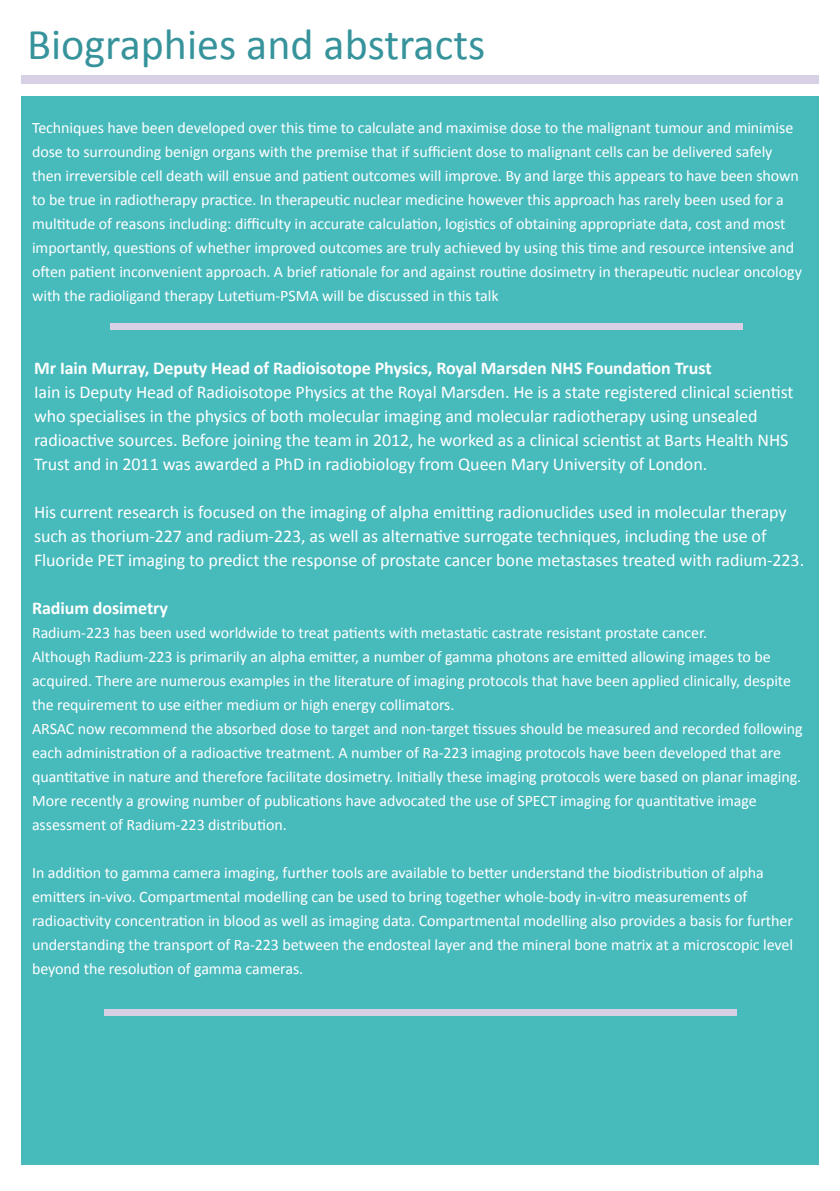
<style>
.page{position:relative;width:840px;height:1191px;background:#fff}
.page>*{position:absolute;margin:0;border:0;box-sizing:border-box;transform-origin:0 0}
.t1{font:44px "Calibri";color:#37939b}
.t2{font:18px/24px "Calibri";letter-spacing:-.005em;color:#fff}
.t3{font:700 18px "Calibri";letter-spacing:-.005em;color:#fff}
.t4{font:16px/24px "Calibri";letter-spacing:-.005em;color:#fff}
</style>
<div class="page">
<div style="left:21px;top:96px;width:797px;height:1068px;background:#47babc"></div>
<div style="left:21px;top:75px;width:797px;height:9px;background:#d8d1e6"></div>
<div style="left:110px;top:324px;width:632px;height:6px;background:#d8d1e6"></div>
<div style="left:104px;top:1009px;width:631px;height:6px;background:#d8d1e6"></div>
<p class="t1" style="left:27px;top:17px;width:459px">Biographies and abstracts</p>
<p class="t4" style="left:32px;top:115px;width:771px">Techniques have been developed over this time to calculate and maximise dose to the malignant tumour and minimise dose to surrounding benign organs with the premise that if sufficient dose to malignant cells can be delivered safely then irreversible cell death will ensue and patient outcomes will improve. By and large this appears to have been shown to be true in radiotherapy practice. In therapeutic nuclear medicine however this approach has rarely been used for a multitude of reasons including: difficulty in accurate calculation, logistics of obtaining appropriate data, cost and most importantly, questions of whether improved outcomes are truly achieved by using this time and resource intensive and often patient inconvenient approach. A brief rationale for and against routine dosimetry in therapeutic nuclear oncology with the radioligand therapy Lutetium-PSMA will be discussed in this talk</p>
<p class="t3" style="left:34px;top:356px;width:678px">Mr Iain Murray, Deputy Head of Radioisotope Physics, Royal Marsden NHS Foundation Trust</p>
<p class="t2" style="left:34px;top:380px;width:760px">Iain is Deputy Head of Radioisotope Physics at the Royal Marsden. He is a state registered clinical scientist who specialises in the physics of both molecular imaging and molecular radiotherapy using unsealed radioactive sources. Before joining the team in 2012, he worked as a clinical scientist at Barts Health NHS Trust and in 2011 was awarded a PhD in radiobiology from Queen Mary University of London.</p>
<p class="t2" style="left:34px;top:500px;width:771px">His current research is focused on the imaging of alpha emitting radionuclides used in molecular therapy such as thorium-227 and radium-223, as well as alternative surrogate techniques, including the use of<br>Fluoride PET imaging to predict the response of prostate cancer bone metastases treated with radium-223.</p>
<p class="t3" style="left:32px;top:596px;width:137px">Radium dosimetry</p>
<p class="t4" style="left:32px;top:620px;width:676px">Radium-223 has been used worldwide to treat patients with metastatic castrate resistant prostate cancer.</p>
<p class="t4" style="left:32px;top:644px;width:760px">Although Radium-223 is primarily an alpha emitter, a number of gamma photons are emitted allowing images to be acquired. There are numerous examples in the literature of imaging protocols that have been applied clinically, despite the requirement to use either medium or high energy collimators.</p>
<p class="t4" style="left:32px;top:716px;width:771px">ARSAC now recommend the absorbed dose to target and non-target tissues should be measured and recorded following each administration of a radioactive treatment. A number of Ra-223 imaging protocols have been developed that are quantitative in nature and therefore facilitate dosimetry. Initially these imaging protocols were based on planar imaging.<br>More recently a growing number of publications have advocated the use of SPECT imaging for quantitative image assessment of Radium-223 distribution.</p>
<p class="t4" style="left:32px;top:860px;width:762px">In addition to gamma camera imaging, further tools are available to better understand the biodistribution of alpha emitters in-vivo. Compartmental modelling can be used to bring together whole-body in-vitro measurements of radioactivity concentration in blood as well as imaging data. Compartmental modelling also provides a basis for further understanding the transport of Ra-223 between the endosteal layer and the mineral bone matrix at a microscopic level beyond the resolution of gamma cameras.</p>
</div>
